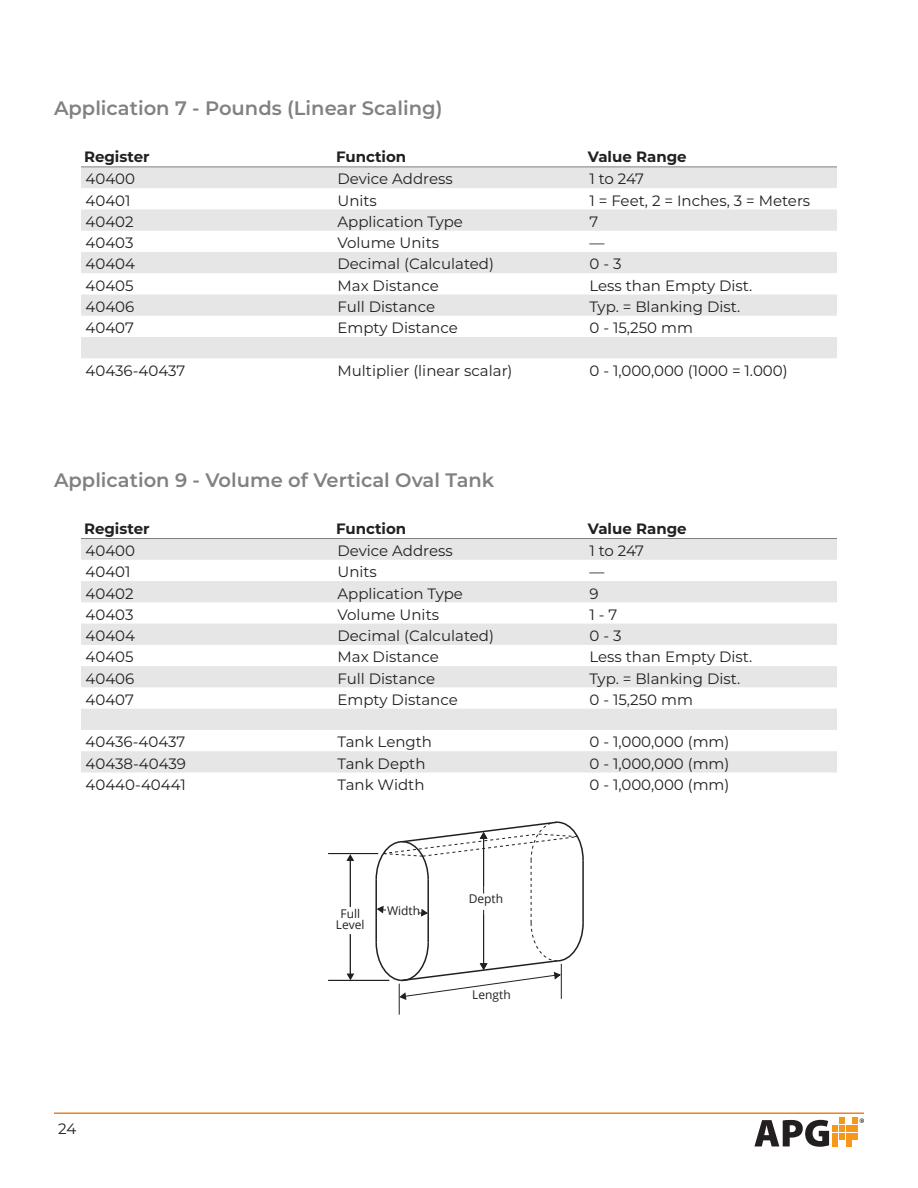
<style>
.page{position:relative;width:918px;height:1188px;background:#fff}
.page>*{position:absolute;margin:0;border:0;box-sizing:border-box;transform-origin:0 0}
.t1{font:600 19.5px "Montserrat";color:#808181}
.t2{font:15px "Montserrat";color:#231f20}
.t3{font:700 15px "Montserrat";color:#231f20}
.t4{font:12px/11.4px "Open Sans";color:#231f20;text-align:center}
</style>
<div class="page">
<svg style="left:754px;top:1118px;width:110px;height:29px"></svg>
<hr style="left:54px;top:1112px;width:810px;height:2px;background:#ee8122">
<hr style="left:328px;top:980px;width:61px;height:1px;background:#231f20">
<hr style="left:328px;top:853px;width:50px;height:1px;background:#231f20">
<svg style="left:346px;top:854px;width:10px;height:8px"></svg>
<svg style="left:345px;top:972px;width:10px;height:8px"></svg>
<hr style="left:350px;top:858px;width:1px;height:49px;background:#231f20">
<hr style="left:350px;top:934px;width:1px;height:43px;background:#231f20">
<svg style="left:375px;top:821px;width:209px;height:180px"></svg>
<hr style="left:399px;top:984px;width:1px;height:31px;background:#231f20">
<hr style="left:561px;top:964px;width:1px;height:35px;background:#231f20">
<svg style="left:81px;top:539px;width:756px;height:233px;fill:#e6e6e6"></svg>
<hr style="left:81px;top:538px;width:252px;height:1px;background:#808181">
<hr style="left:333px;top:538px;width:252px;height:1px;background:#808181">
<hr style="left:585px;top:538px;width:252px;height:1px;background:#808181">
<svg style="left:81px;top:168px;width:756px;height:190px;fill:#e6e6e6"></svg>
<hr style="left:81px;top:167px;width:252px;height:1px;background:#808181">
<hr style="left:333px;top:167px;width:252px;height:1px;background:#808181">
<hr style="left:585px;top:167px;width:252px;height:1px;background:#808181">
<h1 class="t1" style="left:54px;top:99px;width:390px">Application 7 - Pounds (Linear Scaling)</h1>
<p class="t3" style="left:84px;top:151px;width:67px">Register</p>
<p class="t3" style="left:336px;top:151px;width:72px">Function</p>
<p class="t3" style="left:588px;top:151px;width:100px">Value Range</p>
<p class="t2" style="left:86px;top:172px;width:51px">40400</p>
<p class="t2" style="left:338px;top:172px;width:117px">Device Address</p>
<p class="t2" style="left:589px;top:172px;width:56px">1 to 247</p>
<p class="t2" style="left:86px;top:193px;width:47px">40401</p>
<p class="t2" style="left:337px;top:193px;width:41px">Units</p>
<p class="t2" style="left:589px;top:193px;width:222px">1 = Feet, 2 = Inches, 3 = Meters</p>
<p class="t2" style="left:86px;top:214px;width:50px">40402</p>
<p class="t2" style="left:337px;top:214px;width:127px">Application Type</p>
<p class="t2" style="left:589px;top:214px;width:10px">7</p>
<p class="t2" style="left:86px;top:236px;width:50px">40403</p>
<p class="t2" style="left:338px;top:236px;width:103px">Volume Units</p>
<p class="t2" style="left:590px;top:236px;width:16px">—</p>
<p class="t2" style="left:86px;top:257px;width:51px">40404</p>
<p class="t2" style="left:338px;top:257px;width:158px">Decimal (Calculated)</p>
<p class="t2" style="left:590px;top:257px;width:33px">0 - 3</p>
<p class="t2" style="left:86px;top:278px;width:50px">40405</p>
<p class="t2" style="left:338px;top:278px;width:103px">Max Distance</p>
<p class="t2" style="left:589px;top:278px;width:164px">Less than Empty Dist.</p>
<p class="t2" style="left:86px;top:299px;width:50px">40406</p>
<p class="t2" style="left:338px;top:299px;width:99px">Full Distance</p>
<p class="t2" style="left:589px;top:299px;width:152px">Typ. = Blanking Dist.</p>
<p class="t2" style="left:86px;top:321px;width:50px">40407</p>
<p class="t2" style="left:338px;top:321px;width:122px">Empty Distance</p>
<p class="t2" style="left:590px;top:321px;width:105px">0 - 15,250 mm</p>
<p class="t2" style="left:86px;top:363px;width:101px">40436-40437</p>
<p class="t2" style="left:338px;top:363px;width:176px">Multiplier (linear scalar)</p>
<p class="t2" style="left:590px;top:363px;width:200px">0 - 1,000,000 (1000 = 1.000)</p>
<h1 class="t1" style="left:54px;top:470px;width:442px">Application 9 - Volume of Vertical Oval Tank</h1>
<p class="t3" style="left:84px;top:522px;width:67px">Register</p>
<p class="t3" style="left:336px;top:522px;width:72px">Function</p>
<p class="t3" style="left:588px;top:522px;width:100px">Value Range</p>
<p class="t2" style="left:86px;top:543px;width:51px">40400</p>
<p class="t2" style="left:338px;top:543px;width:117px">Device Address</p>
<p class="t2" style="left:589px;top:543px;width:56px">1 to 247</p>
<p class="t2" style="left:86px;top:565px;width:47px">40401</p>
<p class="t2" style="left:337px;top:565px;width:41px">Units</p>
<p class="t2" style="left:589px;top:565px;width:16px">—</p>
<p class="t2" style="left:86px;top:586px;width:50px">40402</p>
<p class="t2" style="left:337px;top:586px;width:127px">Application Type</p>
<p class="t2" style="left:589px;top:586px;width:11px">9</p>
<p class="t2" style="left:86px;top:607px;width:50px">40403</p>
<p class="t2" style="left:338px;top:607px;width:103px">Volume Units</p>
<p class="t2" style="left:590px;top:607px;width:29px">1 - 7</p>
<p class="t2" style="left:86px;top:628px;width:51px">40404</p>
<p class="t2" style="left:338px;top:628px;width:158px">Decimal (Calculated)</p>
<p class="t2" style="left:590px;top:628px;width:33px">0 - 3</p>
<p class="t2" style="left:86px;top:650px;width:50px">40405</p>
<p class="t2" style="left:338px;top:650px;width:103px">Max Distance</p>
<p class="t2" style="left:589px;top:650px;width:164px">Less than Empty Dist.</p>
<p class="t2" style="left:86px;top:671px;width:50px">40406</p>
<p class="t2" style="left:338px;top:671px;width:99px">Full Distance</p>
<p class="t2" style="left:589px;top:671px;width:152px">Typ. = Blanking Dist.</p>
<p class="t2" style="left:86px;top:692px;width:50px">40407</p>
<p class="t2" style="left:338px;top:692px;width:122px">Empty Distance</p>
<p class="t2" style="left:590px;top:692px;width:105px">0 - 15,250 mm</p>
<p class="t2" style="left:86px;top:735px;width:101px">40436-40437</p>
<p class="t2" style="left:338px;top:735px;width:96px">Tank Length</p>
<p class="t2" style="left:590px;top:735px;width:142px">0 - 1,000,000 (mm)</p>
<p class="t2" style="left:86px;top:756px;width:102px">40438-40439</p>
<p class="t2" style="left:338px;top:756px;width:89px">Tank Depth</p>
<p class="t2" style="left:590px;top:756px;width:142px">0 - 1,000,000 (mm)</p>
<p class="t2" style="left:86px;top:777px;width:102px">40440-40441</p>
<p class="t2" style="left:338px;top:777px;width:88px">Tank Width</p>
<p class="t2" style="left:589px;top:777px;width:142px">0 - 1,000,000 (mm)</p>
<p class="t2" style="left:58px;top:1122px;width:20px">24</p>
<p class="t4" style="left:336px;top:909px;width:30px">Full<br>Level</p>
<p class="t4" style="left:387px;top:906px;width:35px">Width</p>
<p class="t4" style="left:469px;top:895px;width:36px">Depth</p>
<p class="t4" style="left:472px;top:990px;width:40px">Length</p>
</div>
